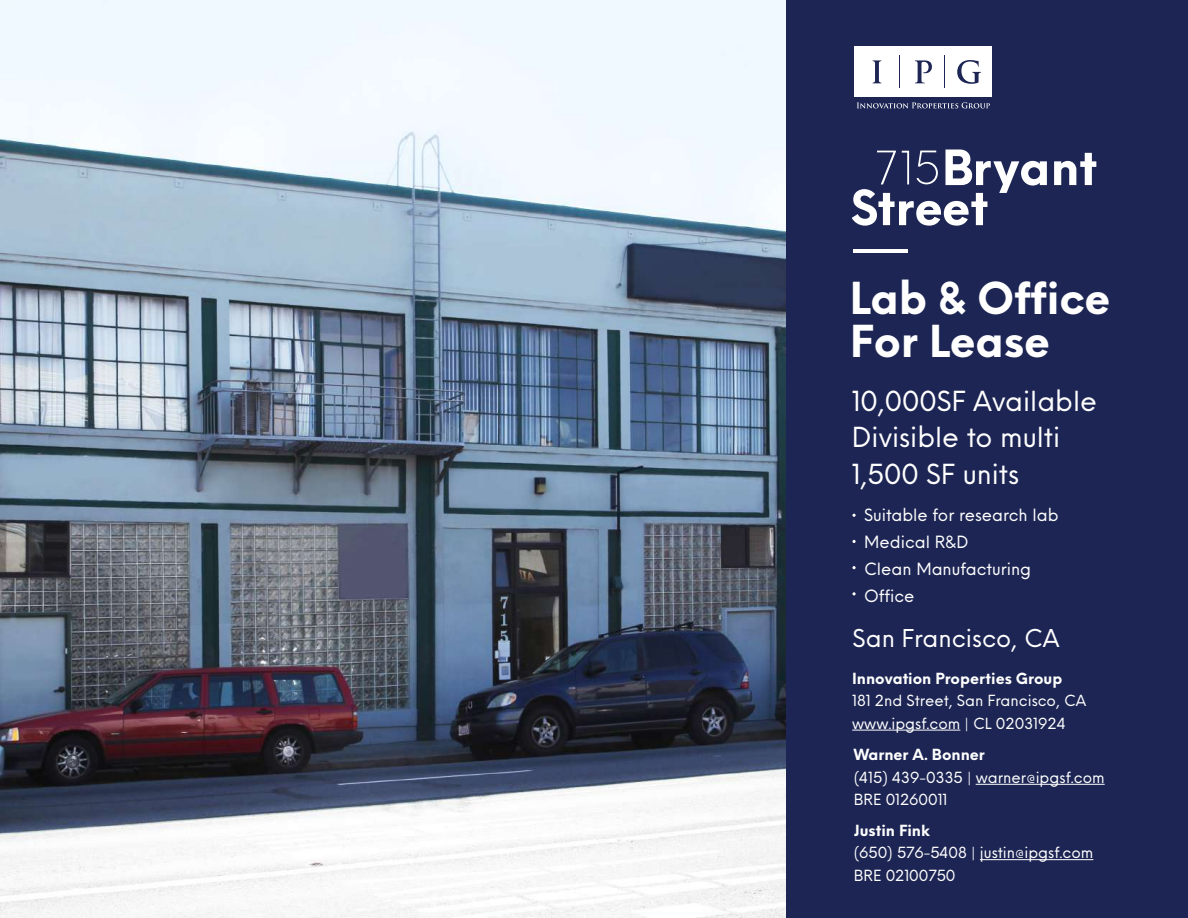
<style>
.page{position:relative;width:1188px;height:918px;background:#fff}
.page>*{position:absolute;margin:0;border:0;box-sizing:border-box;transform-origin:0 0}
.t1{font:700 43.05px/43px "Neue Einstellung";letter-spacing:-.005em;color:#fff}
.t2{font:27px/36.6px "Neue Einstellung";color:#fff}
.t3{font:24px "Neue Einstellung";color:#fff}
.t4{font:16.5px/27px "Neue Einstellung";color:#fff}
.t5{font:15px/22.5px "Neue Einstellung";color:#fff}
.t6{font:700 15px "Neue Einstellung";color:#fff}
</style>
<div class="page">
<img style="left:0;top:0;width:786px;height:918px">
<div style="left:786px;top:0;width:402px;height:918px;background:#1c2553"></div>
<hr style="left:854px;top:250px;width:54px;height:3px;background:#fff">
<hr style="left:852px;top:730px;width:108px;height:1px;background:#fff">
<hr style="left:980px;top:859px;width:113px;height:1px;background:#fff">
<div style="left:855px;top:47px;width:137px;height:50px;background:#fff"></div>
<svg style="left:857px;top:102px;width:133px;height:6px"></svg>
<hr style="left:899px;top:56px;width:1px;height:32px;background:#1c2553">
<hr style="left:944px;top:56px;width:1px;height:32px;background:#1c2553">
<svg style="left:873px;top:60px;width:8px;height:23px"></svg>
<svg style="left:957px;top:60px;width:24px;height:24px"></svg>
<svg style="left:915px;top:60px;width:17px;height:23px"></svg>
<svg style="left:852px;top:514px;width:4px;height:3px"></svg>
<svg style="left:852px;top:540px;width:4px;height:3px"></svg>
<svg style="left:852px;top:566px;width:4px;height:3px"></svg>
<svg style="left:1054px;top:153px;width:42px;height:32px"></svg>
<svg style="left:852px;top:150px;width:195px;height:76px"></svg>
<hr style="left:976px;top:784px;width:129px;height:1px;background:#fff">
<h1 class="t1" style="left:850px;top:272px;width:262px">Lab &amp; Office<br>For Lease</h1>
<h2 class="t2" style="left:852px;top:380px;width:247px">10,000SF Available<br>Divisible to multi<br>1,500 SF units</h2>
<p class="t4" style="left:864px;top:499px;width:196px">Suitable for research lab<br>Medical R&amp;D<br>Clean Manufacturing<br>Office</p>
<h3 class="t3" style="left:853px;top:617px;width:208px">San Francisco, CA</h3>
<p class="t6" style="left:852px;top:665px;width:212px">Innovation Properties Group</p>
<p class="t5" style="left:852px;top:688px;width:236px">181 2nd Street, San Francisco, CA www.ipgsf.com | CL 02031924</p>
<p class="t6" style="left:854px;top:741px;width:133px">Warner A. Bonner</p>
<p class="t5" style="left:854px;top:764px;width:252px">(415) 439-0335 | warner@ipgsf.com<br>BRE 01260011</p>
<p class="t6" style="left:854px;top:817px;width:78px">Justin Fink</p>
<p class="t5" style="left:854px;top:840px;width:241px">(650) 576-5408 | justin@ipgsf.com<br>BRE 02100750</p>
</div>
